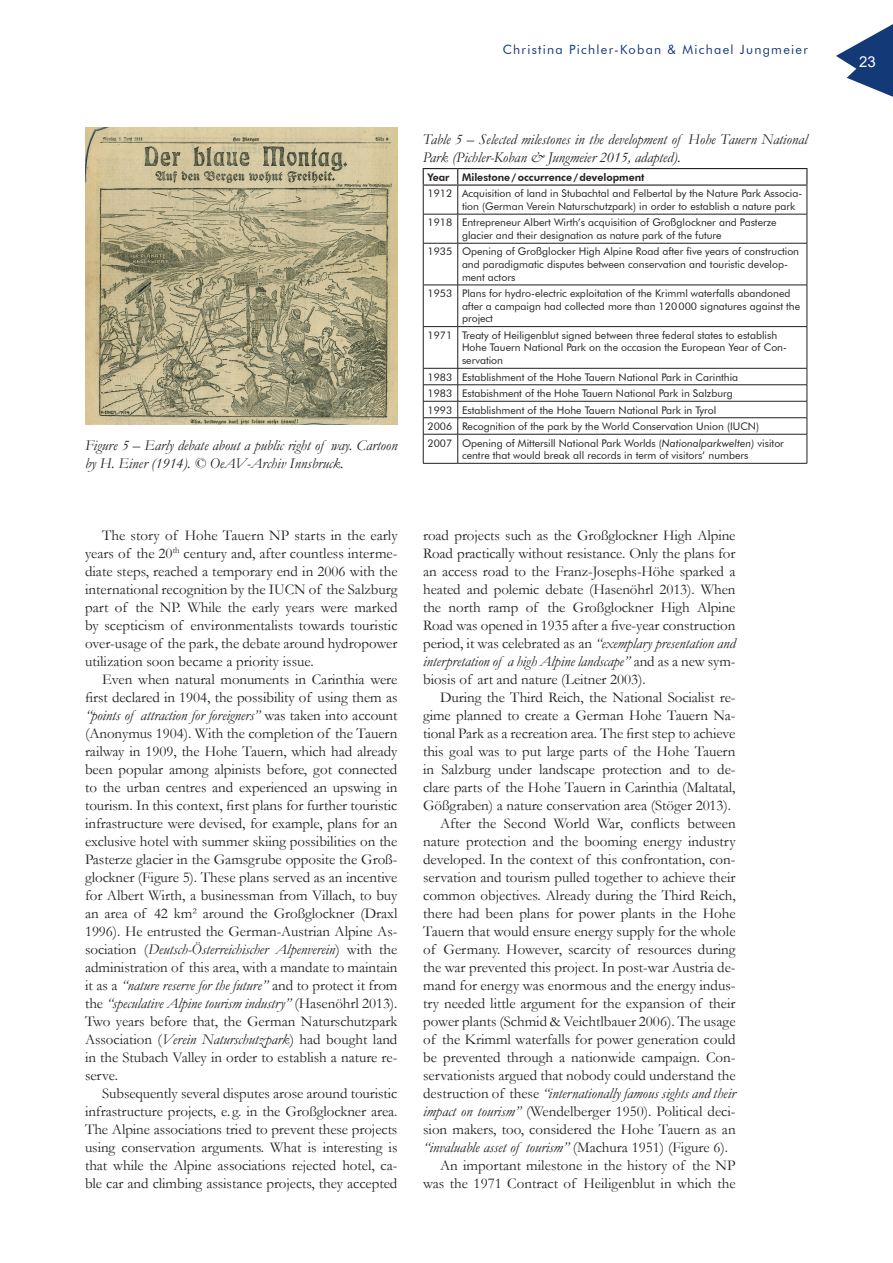
<style>
.page{position:relative;width:893px;height:1263px;background:#fff}
.page>*{position:absolute;margin:0;border:0;box-sizing:border-box;transform-origin:0 0}
.t1{font:15px/18px "Garamond";color:#231f20;text-align:justify}
.t2{font:italic 15px/18px "Garamond";color:#231f20}
.t3{font:15px "Arial";color:#fff}
.t4{font:12.75px "Futura BT";letter-spacing:.1em;color:#143977}
.t5{font:10.5px/12.6px "Futura BT";color:#231f20}
.t6{font:800 10.5px "Futura BT";color:#231f20}
.s1{font-style:italic}
.s2{font-style:normal}
</style>
<div class="page">
<svg style="left:836px;top:24px;width:57px;height:73px"></svg>
<img style="left:85px;top:128px;width:313px;height:297px">
<hr style="left:423px;top:214px;width:35px;height:1px;background:#231f20">
<hr style="left:458px;top:214px;width:349px;height:1px;background:#231f20">
<hr style="left:423px;top:243px;width:35px;height:1px;background:#231f20">
<hr style="left:423px;top:243px;width:1px;height:42px;background:#231f20">
<hr style="left:458px;top:243px;width:349px;height:1px;background:#231f20">
<hr style="left:457px;top:243px;width:1px;height:42px;background:#231f20">
<hr style="left:807px;top:243px;width:1px;height:42px;background:#231f20">
<hr style="left:423px;top:285px;width:35px;height:1px;background:#231f20">
<hr style="left:423px;top:285px;width:1px;height:41px;background:#231f20">
<hr style="left:458px;top:285px;width:349px;height:1px;background:#231f20">
<hr style="left:457px;top:285px;width:1px;height:41px;background:#231f20">
<hr style="left:807px;top:285px;width:1px;height:41px;background:#231f20">
<hr style="left:423px;top:326px;width:35px;height:1px;background:#231f20">
<hr style="left:423px;top:327px;width:1px;height:41px;background:#231f20">
<hr style="left:458px;top:326px;width:349px;height:1px;background:#231f20">
<hr style="left:457px;top:327px;width:1px;height:41px;background:#231f20">
<hr style="left:807px;top:327px;width:1px;height:41px;background:#231f20">
<hr style="left:423px;top:368px;width:35px;height:1px;background:#231f20">
<hr style="left:458px;top:368px;width:349px;height:1px;background:#231f20">
<hr style="left:423px;top:384px;width:35px;height:1px;background:#231f20">
<hr style="left:458px;top:384px;width:349px;height:1px;background:#231f20">
<hr style="left:423px;top:401px;width:35px;height:1px;background:#231f20">
<hr style="left:458px;top:401px;width:349px;height:1px;background:#231f20">
<hr style="left:423px;top:417px;width:35px;height:1px;background:#231f20">
<hr style="left:458px;top:417px;width:349px;height:1px;background:#231f20">
<hr style="left:423px;top:434px;width:35px;height:1px;background:#231f20">
<svg style="left:423px;top:368px;width:1px;height:95px"></svg>
<hr style="left:458px;top:434px;width:349px;height:1px;background:#231f20">
<svg style="left:457px;top:368px;width:1px;height:95px"></svg>
<svg style="left:807px;top:368px;width:1px;height:95px"></svg>
<hr style="left:423px;top:463px;width:35px;height:1px;background:#231f20">
<hr style="left:458px;top:463px;width:349px;height:1px;background:#231f20">
<hr style="left:423px;top:168px;width:35px;height:1px;background:#231f20">
<svg style="left:423px;top:169px;width:1px;height:74px"></svg>
<hr style="left:458px;top:168px;width:349px;height:1px;background:#231f20">
<svg style="left:457px;top:169px;width:1px;height:74px"></svg>
<svg style="left:806px;top:169px;width:2px;height:74px"></svg>
<hr style="left:423px;top:184px;width:35px;height:2px;background:#231f20">
<hr style="left:458px;top:184px;width:349px;height:2px;background:#231f20">
<p class="t4" style="left:503px;top:42px;width:307px">Christina Pichler-Koban &amp; Michael Jungmeier</p>
<p class="t2" style="left:85px;top:436px;width:314px">Figure 5 – Early debate about a public right of way. Cartoon by H. Einer (1914). © OeAV-Archiv Innsbruck.</p>
<p class="t1" style="left:85px;top:526px;width:314px;text-indent:17px">The story of Hohe Tauern NP starts in the early years of the 20<sup>th</sup> century and, after countless interme&shy;diate steps, reached a temporary end in 2006 with the international recognition by the IUCN of the Salzburg part of the NP. While the early years were marked by scepticism of environmentalists towards touristic over-usage of the park, the debate around hydropower utilization soon became a priority issue.</p>
<p class="t1" style="left:85px;top:670px;width:314px;text-indent:17px">Even when natural monuments in Carinthia were first declared in 1904, the possibility of using them as <span class="s1">“points of attraction for foreigners”</span> was taken into account (Anonymus 1904). With the completion of the Tauern railway in 1909, the Hohe Tauern, which had already been popular among alpinists before, got connected to the urban centres and experienced an upswing in tourism. In this context, first plans for further touristic infrastructure were devised, for example, plans for an exclusive hotel with summer skiing possibilities on the Pasterze glacier in the Gamsgrube opposite the Groß&shy;glockner (Figure 5). These plans served as an incentive for Albert Wirth, a businessman from Villach, to buy an area of 42 km² around the Großglockner (Draxl 1996). He entrusted the German-Austrian Alpine As&shy;sociation (<span class="s1">Deutsch-Österreichischer Alpenverein</span>) with the administration of this area, with a mandate to maintain it as a <span class="s1">“nature reserve for the future”</span> and to protect it from the <span class="s1">“speculative Alpine tourism industry”</span> (Hasenöhrl 2013).<br>Two years before that, the German Naturschutzpark Association (<span class="s1">Verein Naturschutzpark</span>) had bought land in the Stubach Valley in order to establish a nature re&shy;serve.</p>
<p class="t1" style="left:85px;top:1084px;width:314px;text-indent:17px">Subsequently several disputes arose around touristic infrastructure projects, e. g. in the Großglockner area.<br>The Alpine associations tried to prevent these projects using conservation arguments. What is interesting is that while the Alpine associations rejected hotel, ca&shy;ble car and climbing assistance projects, they accepted</p>
<p class="t2" style="left:423px;top:130px;width:386px">Table 5 – Selected milestones in the development of Hohe Tauern National<br>Park (Pichler-Koban &amp; Jungmeier 2015, adapted).</p>
<p class="t6" style="left:427px;top:171px;width:219px">Year Milestone/occurrence/development</p>
<p class="t5" style="left:462px;top:187px;width:342px;text-indent:-35px">1912 Acquisition of land in Stubachtal and Felbertal by the Nature Park Associa&shy;tion (German Verein Naturschutzpark) in order to establish a nature park</p>
<p class="t5" style="left:462px;top:216px;width:316px;text-indent:-35px">1918 Entrepreneur Albert Wirth’s acquisition of Großglockner and Pasterze glacier and their designation as nature park of the future</p>
<p class="t5" style="left:462px;top:245px;width:339px;text-indent:-35px">1935 Opening of Großglocker High Alpine Road after five years of construction and paradigmatic disputes between conservation and touristic develop&shy;ment actors</p>
<p class="t5" style="left:462px;top:287px;width:340px;text-indent:-35px">1953 Plans for hydro-electric exploitation of the Krimml waterfalls abandoned after a campaign had collected more than 120000 signatures against the project</p>
<p class="t5" style="left:462px;top:329px;width:326px;text-indent:-35px">1971 Treaty of Heiligenblut signed between three federal states to establish<br>Hohe Tauern National Park on the occasion the European Year of Con&shy;servation</p>
<p class="t5" style="left:427px;top:368px;width:358px;line-height:16.5px">1983 Establishment of the Hohe Tauern National Park in Carinthia<br>1983 Estabishment of the Hohe Tauern National Park in Salzburg<br>1993 Establishment of the Hohe Tauern National Park in Tyrol<br>2006 Recognition of the park by the World Conservation Union (IUCN)<br>2007 Opening of Mittersill National Park Worlds (<span class="s1">Nationalparkwelten)</span> visitor</p>
<p class="t5" style="left:462px;top:449px;width:288px">centre that would break all records in term of visitors’ numbers</p>
<p class="t1" style="left:423px;top:526px;width:314px">road projects such as the Großglockner High Alpine Road practically without resistance. Only the plans for an access road to the Franz-Josephs-Höhe sparked a heated and polemic debate (Hasenöhrl 2013). When the north ramp of the Großglockner High Alpine Road was opened in 1935 after a five-year construction period, it was celebrated as an <span class="s1">“exemplary presentation and interpretation of a high Alpine landscape”</span> and as a new sym&shy;biosis of art and nature (Leitner 2003).</p>
<p class="t1" style="left:440px;top:688px;width:297px">During the Third Reich, the National Socialist re-</p>
<p class="t1" style="left:423px;top:706px;width:314px">gime planned to create a German Hohe Tauern Na-</p>
<p class="t1" style="left:423px;top:724px;width:314px">tional Park as a recreation area. The first step to achieve</p>
<p class="t1" style="left:423px;top:742px;width:314px">this goal was to put large parts of the Hohe Tauern</p>
<p class="t1" style="left:423px;top:760px;width:314px">in Salzburg under landscape protection and to de-</p>
<p class="t1" style="left:423px;top:778px;width:314px">clare parts of the Hohe Tauern in Carinthia (Maltatal,</p>
<p class="t1" style="left:423px;top:796px;width:310px">Gößgraben) a nature conservation area (Stöger 2013).</p>
<p class="t1" style="left:440px;top:814px;width:297px">After the Second World War, conflicts between</p>
<p class="t1" style="left:423px;top:832px;width:314px">nature protection and the booming energy industry</p>
<p class="t1" style="left:423px;top:850px;width:314px">developed. In the context of this confrontation, con-</p>
<p class="t1" style="left:423px;top:868px;width:314px">servation and tourism pulled together to achieve their</p>
<p class="t1" style="left:423px;top:886px;width:314px">common objectives. Already during the Third Reich,</p>
<p class="t1" style="left:423px;top:904px;width:314px">there had been plans for power plants in the Hohe</p>
<p class="t1" style="left:423px;top:922px;width:314px">Tauern that would ensure energy supply for the whole</p>
<p class="t1" style="left:423px;top:940px;width:314px">of Germany. However, scarcity of resources during</p>
<p class="t1" style="left:423px;top:958px;width:314px">the war prevented this project. In post-war Austria de-</p>
<p class="t1" style="left:423px;top:976px;width:314px">mand for energy was enormous and the energy indus-</p>
<p class="t1" style="left:423px;top:994px;width:314px">try needed little argument for the expansion of their</p>
<p class="t1" style="left:423px;top:1012px;width:314px">power plants (Schmid &amp; Veichtlbauer 2006). The usage</p>
<p class="t1" style="left:423px;top:1030px;width:314px">of the Krimml waterfalls for power generation could</p>
<p class="t1" style="left:423px;top:1048px;width:314px">be prevented through a nationwide campaign. Con-</p>
<p class="t1" style="left:423px;top:1066px;width:314px">servationists argued that nobody could understand the</p>
<p class="t2" style="left:423px;top:1084px;width:314px"><span class="s2">destruction of these</span> “internationally famous sights and their</p>
<p class="t1" style="left:423px;top:1102px;width:314px"><span class="s1">impact on tourism”</span> (Wendelberger 1950). Political deci-</p>
<p class="t1" style="left:423px;top:1120px;width:314px">sion makers, too, considered the Hohe Tauern as an</p>
<p class="t2" style="left:423px;top:1138px;width:306px">“invaluable asset of tourism” <span class="s2">(Machura 1951) (Figure 6).</span></p>
<p class="t1" style="left:440px;top:1156px;width:297px">An important milestone in the history of the NP</p>
<p class="t1" style="left:423px;top:1174px;width:314px">was the 1971 Contract of Heiligenblut in which the</p>
<p class="t3" style="left:859px;top:51px;width:18px">23</p>
</div>
